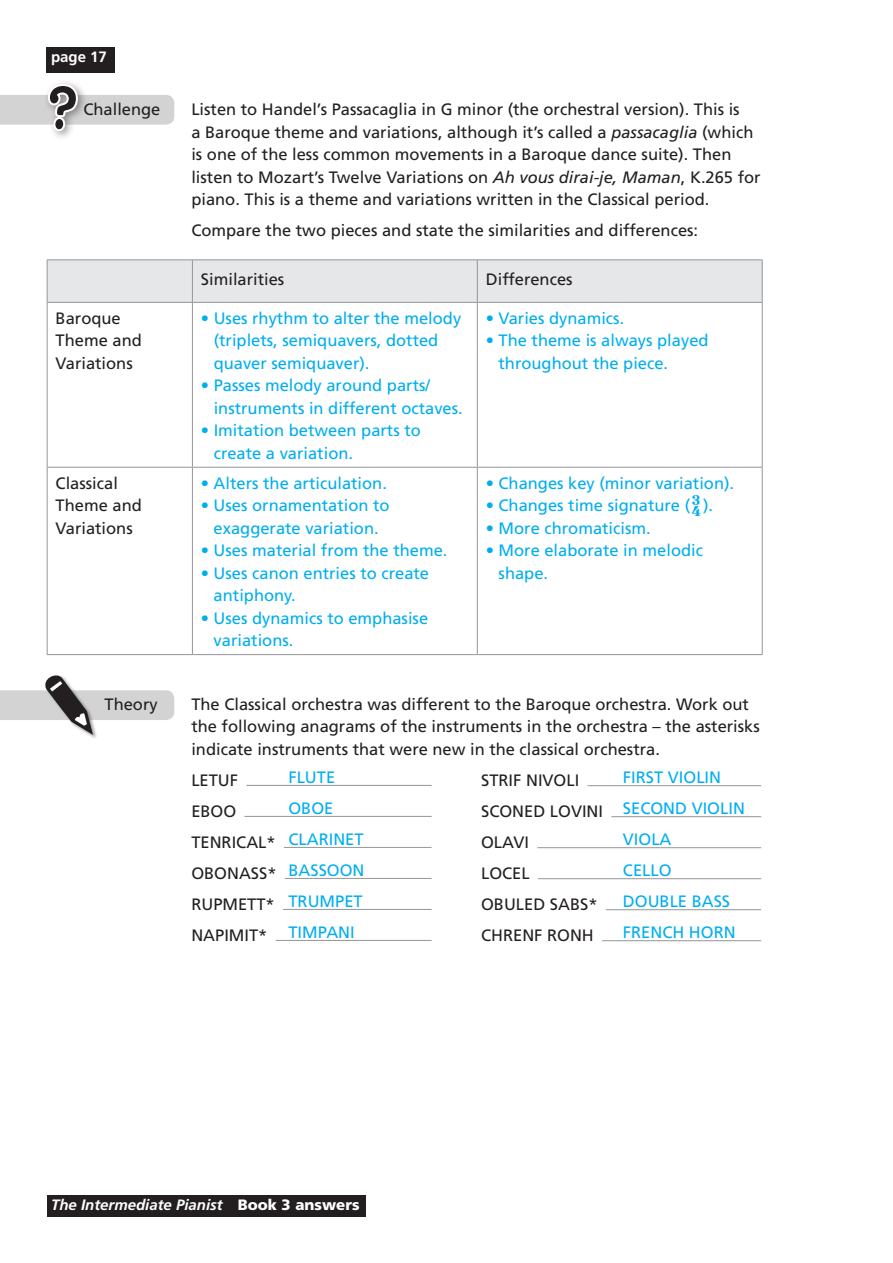
<style>
.page{position:relative;width:893px;height:1263px;background:#fff}
.page>*{position:absolute;margin:0;border:0;box-sizing:border-box;transform-origin:0 0}
.t1{font:21px "Opus";color:#00aeef}
.t2{font:16.5px/22.5px "Frutiger";color:#231f20}
.t3{font:16.5px/31px "Frutiger";color:#00aeef}
.t4{font:italic 700 15px "Frutiger LT Std";color:#fff}
.t5{font:700 15px "Frutiger LT Std";color:#fff}
.s1{font-style:italic}
.s2{font-family:"Opus";font-size:21px}
.s3{font-weight:900;font-style:normal}
</style>
<div class="page">
<div style="left:47px;top:1195px;width:319px;height:21px;background:#231f20"></div>
<div style="left:47px;top:47px;width:68px;height:25px;background:#231f20"></div>
<div style="left:48px;top:260px;width:714px;height:42px;background:#e6e7e9"></div>
<hr style="left:47px;top:259px;width:145px;height:1px;background:#939598">
<hr style="left:47px;top:260px;width:1px;height:42px;background:#939598">
<hr style="left:192px;top:259px;width:285px;height:1px;background:#939598">
<hr style="left:192px;top:260px;width:1px;height:42px;background:#939598">
<hr style="left:477px;top:259px;width:286px;height:1px;background:#939598">
<hr style="left:477px;top:260px;width:1px;height:42px;background:#939598">
<hr style="left:762px;top:260px;width:1px;height:42px;background:#939598">
<hr style="left:47px;top:303px;width:1px;height:164px;background:#939598">
<hr style="left:762px;top:303px;width:1px;height:164px;background:#939598">
<hr style="left:47px;top:467px;width:145px;height:1px;background:#939598">
<hr style="left:47px;top:468px;width:1px;height:186px;background:#939598">
<hr style="left:192px;top:467px;width:285px;height:1px;background:#939598">
<hr style="left:192px;top:468px;width:1px;height:186px;background:#939598">
<hr style="left:477px;top:467px;width:286px;height:1px;background:#939598">
<hr style="left:477px;top:468px;width:1px;height:186px;background:#939598">
<hr style="left:762px;top:468px;width:1px;height:186px;background:#939598">
<hr style="left:47px;top:302px;width:145px;height:1px;background:#939598">
<hr style="left:192px;top:302px;width:285px;height:1px;background:#939598">
<hr style="left:192px;top:303px;width:1px;height:164px;background:#939598">
<hr style="left:477px;top:302px;width:286px;height:1px;background:#939598">
<hr style="left:477px;top:303px;width:1px;height:164px;background:#939598">
<hr style="left:47px;top:654px;width:145px;height:1px;background:#939598">
<hr style="left:192px;top:654px;width:285px;height:1px;background:#939598">
<hr style="left:477px;top:654px;width:286px;height:1px;background:#939598">
<hr style="left:246px;top:785px;width:186px;height:1px;background:#939598">
<hr style="left:245px;top:816px;width:187px;height:1px;background:#939598">
<hr style="left:284px;top:847px;width:148px;height:1px;background:#939598">
<hr style="left:285px;top:878px;width:147px;height:1px;background:#939598">
<hr style="left:283px;top:909px;width:149px;height:1px;background:#939598">
<hr style="left:276px;top:940px;width:156px;height:1px;background:#939598">
<hr style="left:587px;top:785px;width:174px;height:1px;background:#939598">
<hr style="left:611px;top:816px;width:150px;height:1px;background:#939598">
<hr style="left:537px;top:847px;width:224px;height:1px;background:#939598">
<hr style="left:538px;top:878px;width:223px;height:1px;background:#939598">
<hr style="left:606px;top:909px;width:155px;height:1px;background:#939598">
<hr style="left:602px;top:940px;width:159px;height:1px;background:#939598">
<div style="left:43px;top:79px;width:45px;height:62px;background:#231f20;opacity:.45"></div>
<svg style="left:0;top:83px;width:174px;height:50px"></svg>
<div style="left:45px;top:675px;width:53px;height:64px;background:#231f20;opacity:.45"></div>
<svg style="left:0;top:675px;width:174px;height:61px"></svg>
<p class="t5" style="left:51px;top:48px;width:57px">page 17</p>
<p class="t2" style="left:83px;top:98px;width:79px">Challenge</p>
<p class="t2" style="left:191px;top:98px;width:571px">Listen to Handel’s Passacaglia in G minor (the orchestral version). This is<br>a Baroque theme and variations, although it’s called a <span class="s1">passacaglia</span> (which is one of the less common movements in a Baroque dance suite). Then listen to Mozart’s Twelve Variations on <span class="s1">Ah vous dirai-je, Maman</span>, K.265 for piano. This is a theme and variations written in the Classical period.</p>
<p class="t2" style="left:191px;top:219px;width:508px">Compare the two pieces and state the similarities and differences:</p>
<p class="t2" style="left:201px;top:268px;width:85px">Similarities</p>
<p class="t2" style="left:486px;top:268px;width:88px">Differences</p>
<p class="t2" style="left:56px;top:307px;width:88px">Baroque<br>Theme and<br>Variations</p>
<p class="t3" style="left:214px;top:307px;width:249px;line-height:22.5px;text-indent:-13px">• Uses rhythm to alter the melody (triplets, semiquavers, dotted quaver semiquaver).</p>
<p class="t3" style="left:214px;top:374px;width:251px;line-height:22.5px;text-indent:-13px">• Passes melody around parts/ instruments in different octaves.</p>
<p class="t3" style="left:214px;top:419px;width:209px;line-height:22.5px;text-indent:-13px">• Imitation between parts to create a variation.</p>
<p class="t3" style="left:486px;top:302px;width:140px">• Varies dynamics.</p>
<p class="t3" style="left:499px;top:329px;width:211px;line-height:22.5px;text-indent:-13px">• The theme is always played throughout the piece.</p>
<p class="t2" style="left:56px;top:471px;width:88px">Classical<br>Theme and<br>Variations</p>
<p class="t3" style="left:201px;top:467px;width:188px">• Alters the articulation.</p>
<p class="t3" style="left:201px;top:494px;width:190px;line-height:22.5px;text-align:center">• Uses ornamentation to exaggerate variation.</p>
<p class="t3" style="left:201px;top:535px;width:248px">• Uses material from the theme.</p>
<p class="t3" style="left:214px;top:561px;width:217px;line-height:22.5px;text-indent:-13px">• Uses canon entries to create antiphony.</p>
<p class="t3" style="left:214px;top:606px;width:216px;line-height:22.5px;text-indent:-13px">• Uses dynamics to emphasise variations.</p>
<p class="t3" style="left:486px;top:467px;width:250px">• Changes key (minor variation).</p>
<p class="t3" style="left:486px;top:490px;width:229px">• Changes time signature (<span class="s2">4</span>).</p>
<p class="t1" style="left:692px;top:480px;width:10px">3</p>
<p class="t3" style="left:486px;top:512px;width:166px">• More chromaticism.</p>
<p class="t3" style="left:499px;top:539px;width:206px;line-height:22.5px;text-indent:-13px">• More elaborate in melodic shape.</p>
<p class="t2" style="left:105px;top:693px;width:55px">Theory</p>
<p class="t2" style="left:191px;top:693px;width:570px">The Classical orchestra was different to the Baroque orchestra. Work out the following anagrams of the instruments in the orchestra – the asterisks indicate instruments that were new in the classical orchestra.</p>
<p class="t2" style="left:191px;top:764px;width:87px;line-height:31px">LETUF<br>EBOO<br>TENRICAL*<br>OBONASS*<br>RUPMETT*<br>NAPIMIT*</p>
<p class="t2" style="left:481px;top:765px;width:123px;line-height:31px">STRIF NIVOLI<br>SCONED LOVINI<br>OLAVI<br>LOCEL<br>OBULED SABS*<br>CHRENF RONH</p>
<p class="t3" style="left:288px;top:761px;width:78px">FLUTE<br>OBOE<br>CLARINET<br>BASSOON<br>TRUMPET<br>TIMPANI</p>
<p class="t3" style="left:623px;top:761px;width:123px">FIRST VIOLIN<br>SECOND VIOLIN<br>VIOLA<br>CELLO<br>DOUBLE BASS<br>FRENCH HORN</p>
<p class="t4" style="left:51px;top:1196px;width:310px">The Intermediate Pianist <span class="s3">Book 3 answers</span></p>
</div>
